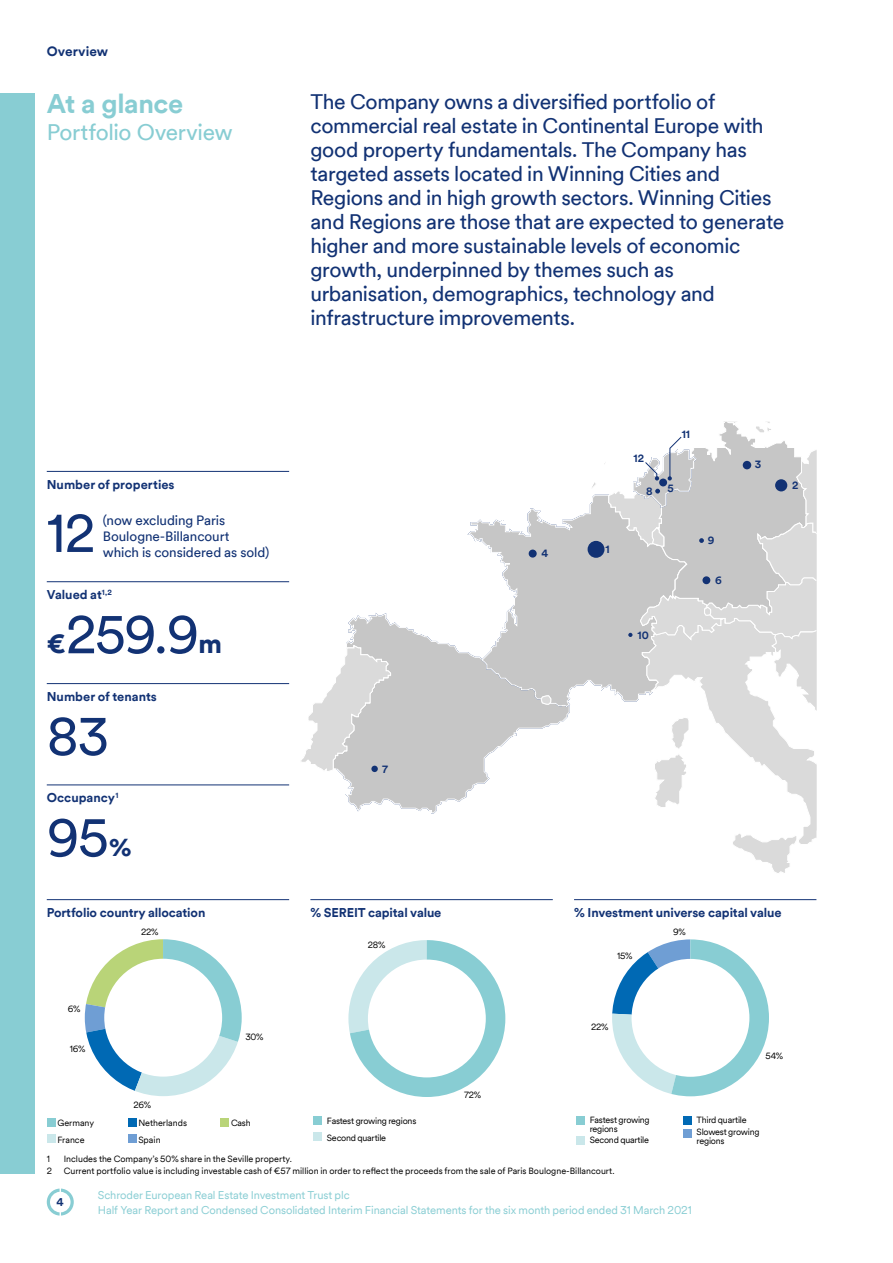
<style>
.page{position:relative;width:893px;height:1263px;background:#fff}
.page>*{position:absolute;margin:0;border:0;box-sizing:border-box;transform-origin:0 0}
.t1{font:52.5px "Schroders Circular TT";letter-spacing:-.025em;color:#123274}
.t2{font:700 27px "Schroders Circular TT";letter-spacing:-.015em;color:#88cdd3}
.t3{font:22.5px "Schroders Circular TT";letter-spacing:-.02em;color:#88cdd3}
.t4{font:21px/24px "Schroders Circular TT";letter-spacing:-.02em;color:#123274}
.t5{font:13.5px/16.2px "Schroders Circular TT";letter-spacing:-.01em;color:#123274}
.t6{font:700 13.5px "Schroders Circular TT";color:#123274}
.t7{font:700 12.75px "Schroders Circular TT";letter-spacing:-.01em;color:#123274}
.t8{font:11.25px/15px "Schroders Circular TT";letter-spacing:-.01em;color:#88cdd3}
.t9{font:700 11.25px "Schroders Circular TT";color:#123274}
.t10{font:700 10.5px "Schroders Circular TT";color:#123274}
.t11{font:9px/16.5px "Schroders Circular TT";letter-spacing:-.005em;color:#000}
.t12{font:9px/16.5px "Schroders Circular TT";letter-spacing:-.025em;color:#000}
.t13{font:9px/12px "Schroders Circular TT";letter-spacing:-.03em;color:#000}
.s1{font-weight:900;font-size:26.25px}
</style>
<div class="page">
<svg style="left:47px;top:1188px;width:27px;height:27px"></svg>
<div style="left:0;top:94px;width:34px;height:1080px;background:#88cdd3"></div>
<svg style="left:85px;top:939px;width:157px;height:157px"></svg>
<div style="left:220px;top:1118px;width:9px;height:8px;background:#b9d478"></div>
<div style="left:47px;top:1118px;width:8px;height:8px;background:#88cdd3"></div>
<div style="left:47px;top:1134px;width:8px;height:9px;background:#cae7ea"></div>
<div style="left:128px;top:1118px;width:8px;height:8px;background:#0069b4"></div>
<div style="left:128px;top:1134px;width:8px;height:9px;background:#6f9ed4"></div>
<svg style="left:348px;top:940px;width:157px;height:157px"></svg>
<svg style="left:612px;top:939px;width:157px;height:157px"></svg>
<svg style="left:340px;top:613px;width:134px;height:201px"></svg>
<svg style="left:301px;top:644px;width:90px;height:129px"></svg>
<svg style="left:466px;top:522px;width:8px;height:186px"></svg>
<div style="left:371px;top:766px;width:7px;height:6px;background:#123274;border-radius:50%"></div>
<svg style="left:474px;top:422px;width:342px;height:451px"></svg>
<hr style="left:47px;top:899px;width:242px;height:1px;background:#123274">
<hr style="left:310px;top:899px;width:243px;height:1px;background:#123274">
<hr style="left:574px;top:899px;width:242px;height:1px;background:#123274">
<hr style="left:47px;top:683px;width:242px;height:1px;background:#123274">
<hr style="left:47px;top:785px;width:242px;height:1px;background:#123274">
<div style="left:313px;top:1116px;width:9px;height:8px;background:#88cdd3"></div>
<div style="left:313px;top:1132px;width:9px;height:9px;background:#cae7ea"></div>
<div style="left:576px;top:1116px;width:8px;height:9px;background:#88cdd3"></div>
<div style="left:576px;top:1136px;width:8px;height:8px;background:#cae7ea"></div>
<div style="left:683px;top:1116px;width:8px;height:9px;background:#0069b4"></div>
<div style="left:683px;top:1129px;width:8px;height:8px;background:#6f9ed4"></div>
<hr style="left:47px;top:471px;width:242px;height:1px;background:#123274">
<hr style="left:47px;top:581px;width:242px;height:1px;background:#123274">
<p class="t6" style="left:47px;top:42px;width:63px">Overview</p>
<p class="t2" style="left:47px;top:85px;width:138px">At a glance</p>
<p class="t3" style="left:47px;top:117px;width:187px">Portfolio Overview</p>
<p class="t4" style="left:310px;top:89px;width:475px">The Company owns a diversified portfolio of commercial real estate in Continental Europe with good property fundamentals. The Company has targeted assets located in Winning Cities and Regions and in high growth sectors. Winning Cities and Regions are those that are expected to generate higher and more sustainable levels of economic growth, underpinned by themes such as urbanisation, demographics, technology and infrastructure improvements.</p>
<p class="t7" style="left:47px;top:476px;width:129px">Number of properties</p>
<h1 class="t1" style="left:47px;top:498px;width:50px">12</h1>
<p class="t7" style="left:47px;top:586px;width:67px">Valued at<sup>1,2</sup></p>
<h1 class="t1" style="left:47px;top:600px;width:177px"><span class="s1">€</span>259.9<span class="s1">m</span></h1>
<p class="t5" style="left:103px;top:512px;width:168px">(now excluding Paris<br>Boulogne-Billancourt<br>which is considered as sold)</p>
<p class="t7" style="left:47px;top:688px;width:112px">Number of tenants</p>
<h1 class="t1" style="left:47px;top:701px;width:64px">83</h1>
<p class="t7" style="left:47px;top:789px;width:73px">Occupancy<sup>1</sup></p>
<h1 class="t1" style="left:47px;top:803px;width:86px">95<span class="s1">%</span></h1>
<p class="t10" style="left:382px;top:762px;width:7px">7</p>
<p class="t10" style="left:541px;top:546px;width:8px">4</p>
<p class="t10" style="left:606px;top:542px;width:6px">1</p>
<p class="t10" style="left:633px;top:451px;width:12px">12</p>
<p class="t10" style="left:646px;top:484px;width:8px">8</p>
<p class="t10" style="left:682px;top:427px;width:10px">11</p>
<p class="t10" style="left:667px;top:481px;width:8px">5</p>
<p class="t10" style="left:637px;top:628px;width:13px">10</p>
<p class="t10" style="left:708px;top:533px;width:8px">9</p>
<p class="t10" style="left:715px;top:573px;width:8px">6</p>
<p class="t10" style="left:755px;top:457px;width:8px">3</p>
<p class="t10" style="left:792px;top:478px;width:8px">2</p>
<p class="t7" style="left:47px;top:904px;width:160px">Portfolio country allocation</p>
<p class="t7" style="left:310px;top:904px;width:133px">% SEREIT capital value</p>
<p class="t7" style="left:574px;top:904px;width:209px">% Investment universe capital value</p>
<p class="t11" style="left:68px;top:1000px;width:14px">6%</p>
<p class="t11" style="left:70px;top:1040px;width:17px">16%</p>
<p class="t11" style="left:57px;top:1115px;width:38px">Germany<br>France</p>
<p class="t11" style="left:141px;top:923px;width:19px">22%</p>
<p class="t11" style="left:134px;top:1096px;width:19px">26%</p>
<p class="t11" style="left:245px;top:1028px;width:20px">30%</p>
<p class="t11" style="left:138px;top:1115px;width:50px">Netherlands</p>
<p class="t11" style="left:231px;top:1115px;width:21px">Cash</p>
<p class="t11" style="left:138px;top:1131px;width:24px">Spain</p>
<p class="t11" style="left:368px;top:936px;width:19px">28%</p>
<p class="t11" style="left:464px;top:1086px;width:19px">72%</p>
<p class="t11" style="left:617px;top:947px;width:17px">15%</p>
<p class="t11" style="left:591px;top:1018px;width:19px">22%</p>
<p class="t12" style="left:327px;top:1112px;width:91px">Fastest growing regions<br>Second quartile</p>
<p class="t12" style="left:590px;top:1115px;width:62px;line-height:9px">Fastest growing regions</p>
<p class="t12" style="left:362px;top:1115px;width:91px">Fastest growing regions</p>
<p class="t12" style="left:590px;top:1131px;width:61px">Second quartile</p>
<p class="t11" style="left:47px;top:1150px;width:5px">1</p>
<p class="t11" style="left:64px;top:1150px;width:230px">Includes the Company’s 50% share in the Seville property.</p>
<p class="t11" style="left:47px;top:1162px;width:7px">2</p>
<p class="t11" style="left:64px;top:1162px;width:552px">Current portfolio value is including investable cash of €57 million in order to reflect the proceeds from the sale of Paris Boulogne-Billancourt.</p>
<p class="t11" style="left:673px;top:923px;width:14px">9%</p>
<p class="t11" style="left:766px;top:1047px;width:19px">54%</p>
<p class="t13" style="left:697px;top:1114px;width:64px">Third quartile<br>Slowest growing</p>
<p class="t12" style="left:697px;top:1133px;width:29px">regions</p>
<p class="t9" style="left:57px;top:1194px;width:9px">4</p>
<p class="t8" style="left:98px;top:1187px;width:596px">Schroder European Real Estate Investment Trust plc<br>Half Year Report and Condensed Consolidated Interim Financial Statements for the six month period ended 31 March 2021</p>
</div>
